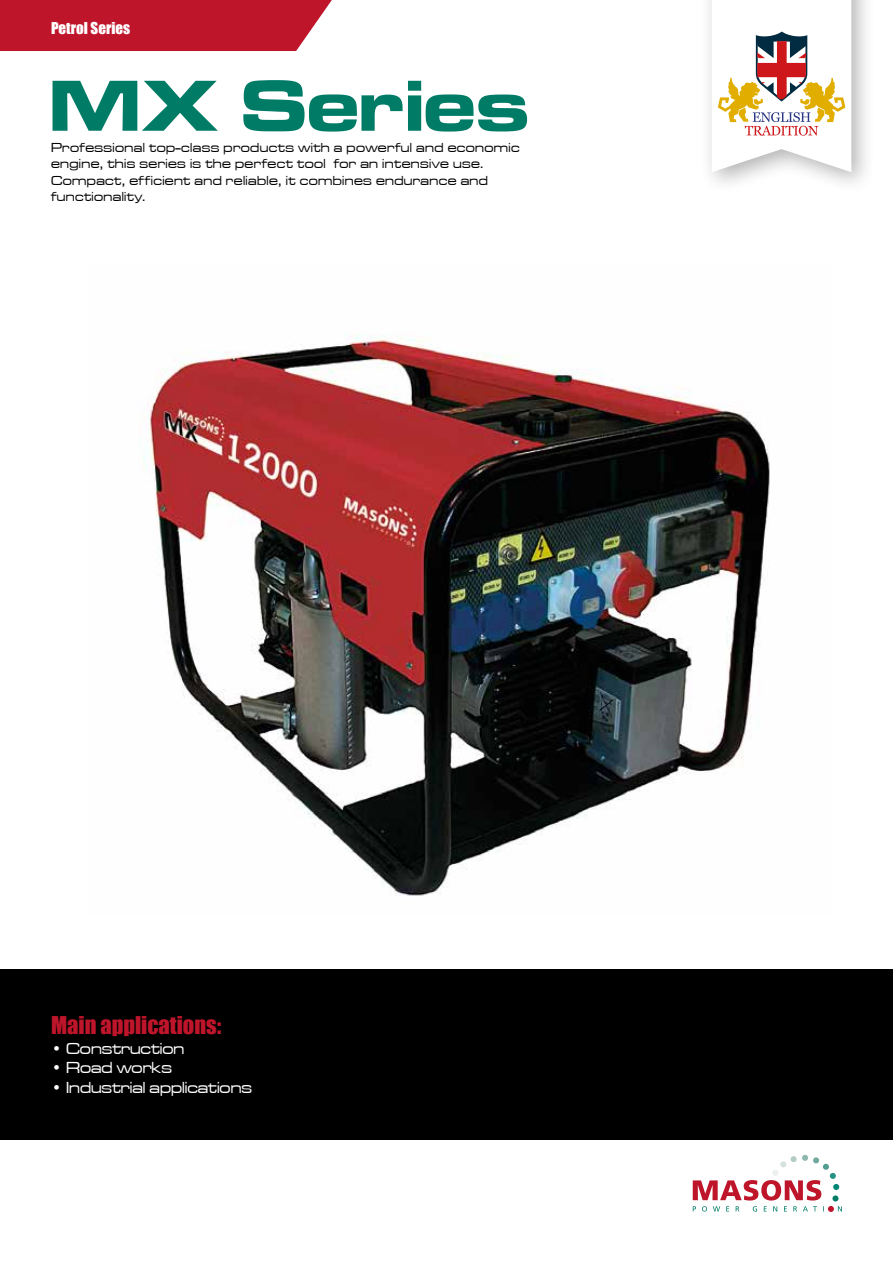
<style>
.page{position:relative;width:893px;height:1263px;background:#fff}
.page>*{position:absolute;margin:0;border:0;box-sizing:border-box;transform-origin:0 0}
.t1{font:700 75px "Microgramma";color:#007c66}
.t2{font:22.5px "Impact";color:#be152b}
.t3{font:16.5px "Microgramma DEE Medi Exte";color:#fff}
.t4{font:15px "Impact";color:#fff}
.t5{font:13.5px/16.5px "Microgramma DEE Medi Exte";letter-spacing:.03em;color:#000}
</style>
<div class="page">
<div style="left:0;top:0;width:332px;height:51px;background:#be152b"></div>
<svg style="left:693px;top:1155px;width:149px;height:57px"></svg>
<div style="left:0;top:969px;width:893px;height:171px;background:#000"></div>
<img style="left:143px;top:335px;width:627px;height:561px">
<div style="left:699px;top:0;width:177px;height:195px;background:#000;opacity:.3"></div>
<svg style="left:712px;top:0;width:139px;height:172px"></svg>
<p class="t4" style="left:51px;top:16px;width:81px">Petrol Series</p>
<h1 class="t1" style="left:51px;top:54px;width:480px">MX Series</h1>
<p class="t5" style="left:51px;top:139px;width:470px">Professional top-class products with a powerful and economic engine, this series is the perfect tool for an intensive use.<br>Compact, efficient and reliable, it combines endurance and functionality.</p>
<h2 class="t2" style="left:51px;top:1007px;width:172px">Main applications:</h2>
<p class="t3" style="left:51px;top:1038px;width:135px">• Construction</p>
<p class="t3" style="left:51px;top:1057px;width:122px">• Road works</p>
<p class="t3" style="left:51px;top:1077px;width:202px">• Industrial applications</p>
</div>
